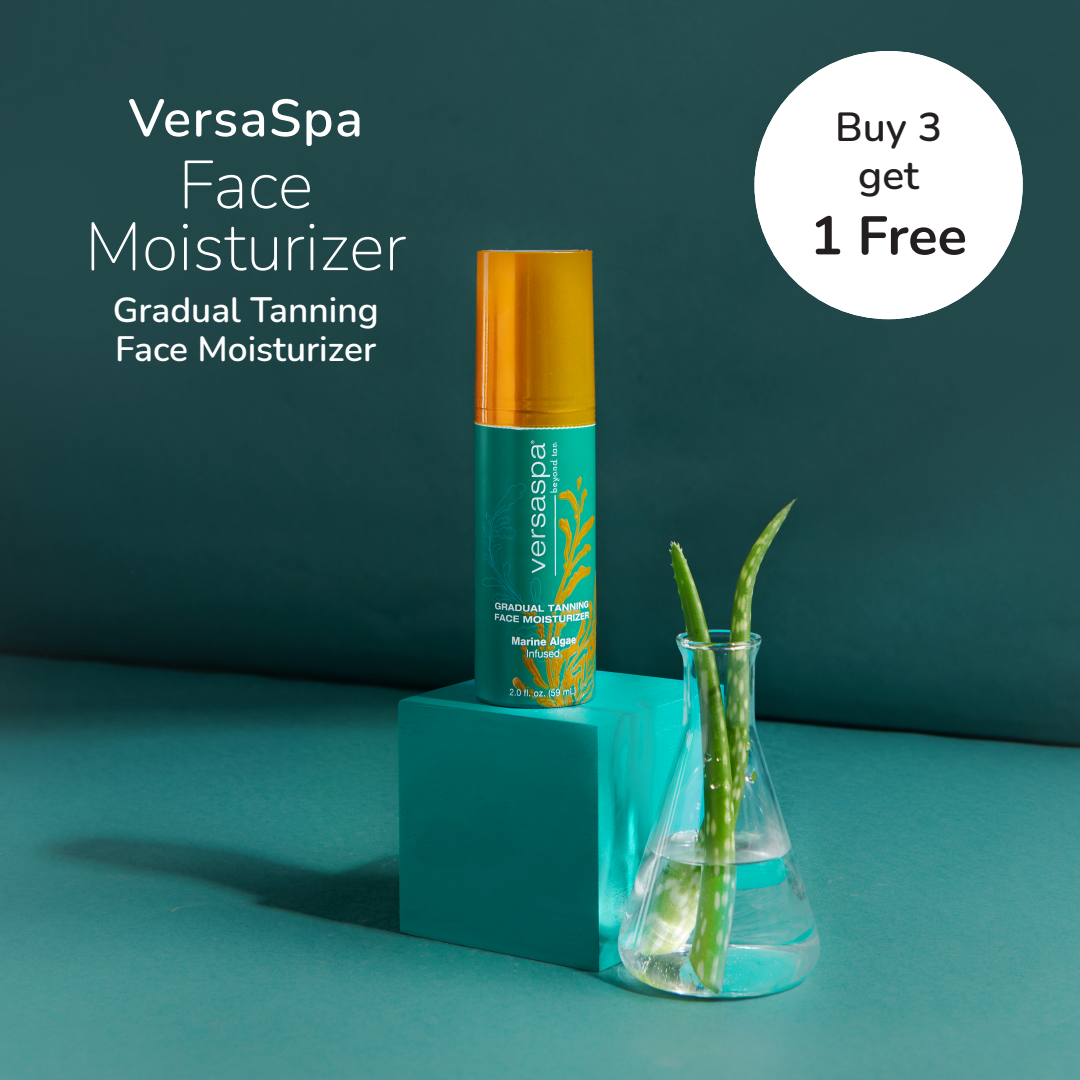
<style>
.page{position:relative;width:1080px;height:1080px;background:#fff}
.page>*{position:absolute;margin:0;border:0;box-sizing:border-box;transform-origin:0 0}
.t1{font:200 67.5px/62px "Nunito";color:#fff;text-align:center}
.t2{font:700 54.2px "Nunito";color:#231f20}
.t3{font:600 52.3px "Nunito";letter-spacing:.025em;color:#fff}
.t4{font:600 40.6px/48.8px "Nunito";color:#231f20;text-align:center}
.t5{font:600 35.3px/39px "Nunito";color:#fff}
</style>
<div class="page">
<img style="left:0;top:0;width:1080px;height:1080px">
<div style="left:754px;top:51px;width:269px;height:268px;background:#fff;border-radius:50%"></div>
<p class="t3" style="left:128px;top:81px;width:236px">VersaSpa</p>
<p class="t1" style="left:85px;top:151px;width:323px">Face<br>Moisturizer</p>
<p class="t5" style="left:113px;top:289px;width:268px">Gradual Tanning<br>Face Moisturizer</p>
<p class="t4" style="left:835px;top:101px;width:109px">Buy 3 get</p>
<p class="t2" style="left:810px;top:197px;width:158px">1 Free</p>
</div>
